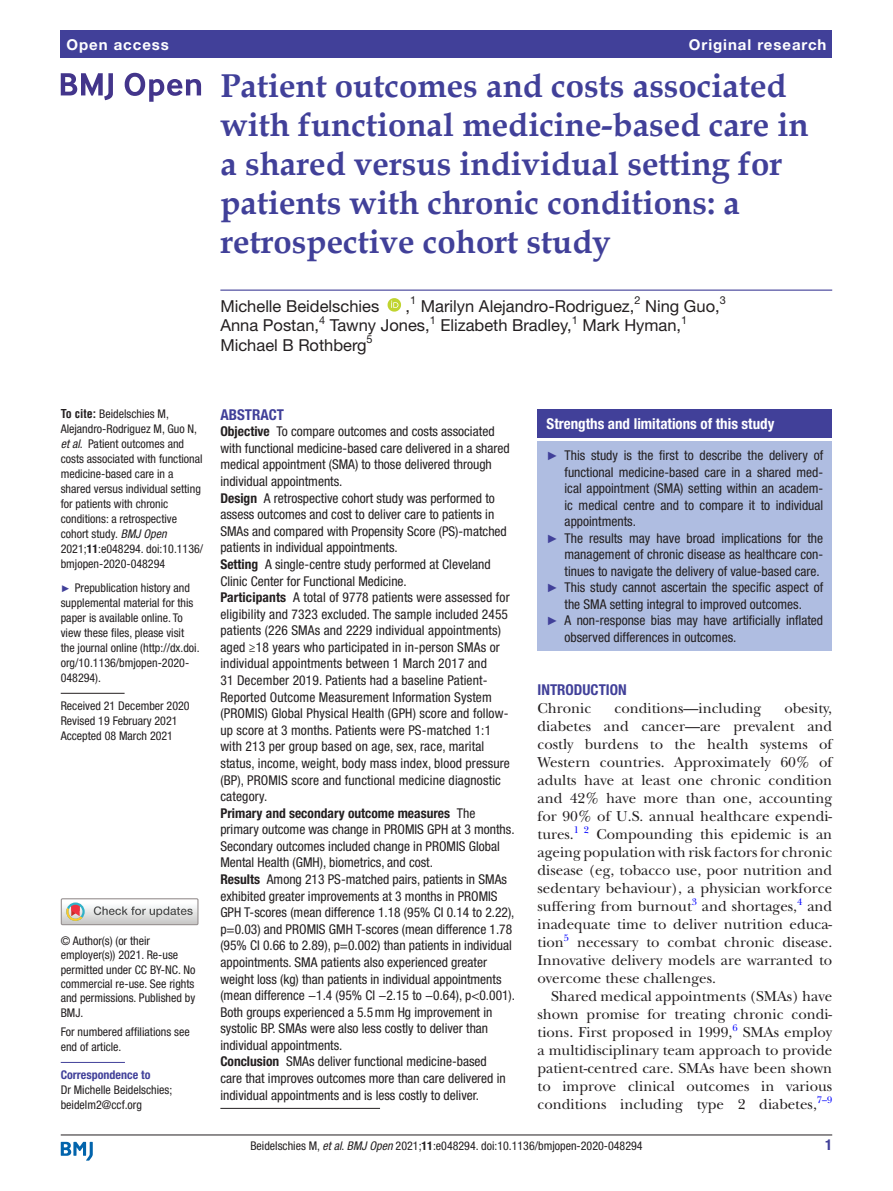
<style>
.page{position:relative;width:893px;height:1191px;background:#fff}
.page>*{position:absolute;margin:0;border:0;box-sizing:border-box;transform-origin:0 0}
.t1{font:700 33px/39px "Book Antiqua";color:#414099}
.t2{font:16.5px "Helvetica Neue LT Std";color:#231f20}
.t3{font:15px/18px "New Baskerville";color:#231f20;text-align:justify}
.t4{font:700 condensed 15px "Helvetica Neue LT Std";color:#fff}
.t5{font:700 15px "Helvetica Neue LT Std";letter-spacing:.065em;color:#fff}
.t6{font:700 condensed 15px "Helvetica Neue LT Std";color:#414099}
.t7{font:condensed 13.5px/16.6px "Helvetica Neue LT Std";color:#231f20}
.t8{font:condensed 12px/15px "Helvetica Neue LT Std";color:#231f20}
.t9{font:700 condensed 12px "Helvetica Neue LT Std";color:#414099}
.t10{font:10.95px "Helvetica Neue LT Std";color:#231f20}
.t11{font:9.9px "New Baskerville";color:#00f}
.s1{font-family:"Helvetica LT Std";font-weight:700}
.s2{font-style:italic}
.s3{font-weight:700}
.s4{font-family:"Arial";font-stretch:normal;font-size:9.75px;color:#414099}
.s5{font-family:"Arial";font-stretch:normal;font-size:12px;color:#414099}
</style>
<div class="page">
<hr style="left:61px;top:1134px;width:771px;height:1px;background:#231f20">
<svg style="left:61px;top:1141px;width:32px;height:19px"></svg>
<div style="left:61px;top:31px;width:771px;height:27px;background:#414099"></div>
<hr style="left:220px;top:289px;width:612px;height:2px;background:#414099">
<svg style="left:388px;top:298px;width:13px;height:14px"></svg>
<hr style="left:61px;top:693px;width:64px;height:1px;background:#231f20">
<hr style="left:61px;top:1062px;width:64px;height:1px;background:#414099">
<svg style="left:61px;top:73px;width:52px;height:27px"></svg>
<svg style="left:125px;top:73px;width:76px;height:29px"></svg>
<div style="left:61px;top:898px;width:138px;height:27px;border:1px solid #969090"></div>
<svg style="left:61px;top:898px;width:137px;height:26px"></svg>
<hr style="left:220px;top:1108px;width:160px;height:1px;background:#231f20">
<div style="left:538px;top:409px;width:294px;height:29px;background:#414099"></div>
<div style="left:538px;top:442px;width:294px;height:209px;background:#afbde1"></div>
<p class="t5" style="left:66px;top:35px;width:104px">Open access</p>
<p class="t5" style="left:689px;top:35px;width:139px">Original research</p>
<h1 class="t1" style="left:220px;top:66px;width:590px">Patient outcomes and costs associated with functional medicine-based care in a shared versus individual setting for patients with chronic conditions: a retrospective cohort study</h1>
<p class="t2" style="left:220px;top:296px;width:160px">Michelle Beidelschies</p>
<p class="t2" style="left:406px;top:296px;width:6px">,</p>
<p class="t10" style="left:410px;top:294px;width:8px">1</p>
<p class="t2" style="left:421px;top:296px;width:215px">Marilyn Alejandro-Rodriguez,</p>
<p class="t10" style="left:634px;top:294px;width:8px">2</p>
<p class="t2" style="left:645px;top:296px;width:76px">Ning Guo,</p>
<p class="t10" style="left:720px;top:294px;width:8px">3</p>
<p class="t2" style="left:220px;top:315px;width:100px">Anna Postan,</p>
<p class="t10" style="left:319px;top:313px;width:8px">4</p>
<p class="t2" style="left:330px;top:315px;width:101px">Tawny Jones,</p>
<p class="t10" style="left:430px;top:313px;width:8px">1</p>
<p class="t2" style="left:440px;top:315px;width:133px">Elizabeth Bradley,</p>
<p class="t10" style="left:572px;top:313px;width:8px">1</p>
<p class="t2" style="left:582px;top:315px;width:100px">Mark Hyman,</p>
<p class="t10" style="left:681px;top:313px;width:8px">1</p>
<p class="t2" style="left:220px;top:335px;width:148px">Michael B Rothberg</p>
<p class="t10" style="left:367px;top:333px;width:8px">5</p>
<p class="t8" style="left:61px;top:406px;width:144px"><span class="s1">To cite:</span> Beidelschies M,<br>Alejandro-Rodriguez M, Guo N, <span class="s2">et al</span>. Patient outcomes and costs associated with functional medicine-based care in a shared versus individual setting for patients with chronic conditions: a retrospective cohort study. <span class="s2">BMJ Open<br></span>2021;<span class="s3">11</span>:e048294. doi:10.1136/ bmjopen-2020-048294</p>
<p class="t8" style="left:61px;top:580px;width:140px"><span class="s4">►</span> Prepublication history and supplemental material for this paper is available online. To view these files, please visit the journal online (http://dx.doi. org/10.1136/bmjopen-2020-<br>048294).</p>
<p class="t8" style="left:61px;top:698px;width:130px">Received 21 December 2020<br>Revised 19 February 2021<br>Accepted 08 March 2021</p>
<p class="t8" style="left:61px;top:933px;width:136px;line-height:14.4px">© Author(s) (or their employer(s)) 2021. Re-use permitted under CC BY-NC. No commercial re-use. See rights and permissions. Published by<br>BMJ.</p>
<p class="t8" style="left:61px;top:1024px;width:130px">For numbered affiliations see end of article.</p>
<p class="t9" style="left:61px;top:1067px;width:91px">Correspondence to</p>
<p class="t8" style="left:61px;top:1082px;width:113px">Dr Michelle Beidelschies; beidelm2@ccf.org</p>
<p class="t6" style="left:220px;top:405px;width:65px">ABSTRACT</p>
<p class="t7" style="left:220px;top:423px;width:296px"><span class="s3">Objective</span> To compare outcomes and costs associated with functional medicine-based care delivered in a shared medical appointment (SMA) to those delivered through individual appointments.<br><span class="s3">Design</span> A retrospective cohort study was performed to assess outcomes and cost to deliver care to patients in SMAs and compared with Propensity Score (PS)-matched patients in individual appointments.<br><span class="s3">Setting</span> A single-centre study performed at Cleveland Clinic Center for Functional Medicine.<br><span class="s3">Participants</span> A total of 9778 patients were assessed for eligibility and 7323 excluded. The sample included 2455 patients (226 SMAs and 2229 individual appointments) aged ≥18 years who participated in in-person SMAs or individual appointments between 1 March 2017 and<br>31 December 2019. Patients had a baseline Patient-Reported Outcome Measurement Information System (PROMIS) Global Physical Health (GPH) score and follow&shy;up score at 3 months. Patients were PS-matched 1:1 with 213 per group based on age, sex, race, marital status, income, weight, body mass index, blood pressure (BP), PROMIS score and functional medicine diagnostic category.<br><span class="s3">Primary and secondary outcome measures</span> The primary outcome was change in PROMIS GPH at 3 months.<br>Secondary outcomes included change in PROMIS Global Mental Health (GMH), biometrics, and cost.<br><span class="s3">Results</span> Among 213 PS-matched pairs, patients in SMAs exhibited greater improvements at 3 months in PROMIS GPH T-scores (mean difference 1.18 (95% CI 0.14 to 2.22), p=0.03) and PROMIS GMH T-scores (mean difference 1.78 (95% CI 0.66 to 2.89), p=0.002) than patients in individual appointments. SMA patients also experienced greater weight loss (kg) than patients in individual appointments (mean difference −1.4 (95% CI −2.15 to −0.64), p&lt;0.001).<br>Both groups experienced a 5.5mm Hg improvement in systolic BP. SMAs were also less costly to deliver than individual appointments.<br><span class="s3">Conclusion</span> SMAs deliver functional medicine-based<br>care that improves outcomes more than care delivered in individual appointments and is less costly to deliver.</p>
<p class="t4" style="left:547px;top:414px;width:229px">Strengths and limitations of this study</p>
<p class="t7" style="left:547px;top:447px;width:278px"><span class="s5">►</span> This study is the first to describe the delivery of</p>
<p class="t7" style="left:565px;top:464px;width:260px">functional medicine-based care in a shared med-</p>
<p class="t7" style="left:565px;top:480px;width:260px">ical appointment (SMA) setting within an academ-</p>
<p class="t7" style="left:565px;top:497px;width:260px">ic medical centre and to compare it to individual</p>
<p class="t7" style="left:565px;top:513px;width:73px">appointments.</p>
<p class="t7" style="left:547px;top:530px;width:278px"><span class="s5">►</span> The results may have broad implications for the</p>
<p class="t7" style="left:565px;top:546px;width:260px">management of chronic disease as healthcare con-</p>
<p class="t7" style="left:565px;top:563px;width:257px">tinues to navigate the delivery of value-based care.</p>
<p class="t7" style="left:547px;top:579px;width:278px"><span class="s5">►</span> This study cannot ascertain the specific aspect of</p>
<p class="t7" style="left:565px;top:596px;width:239px">the SMA setting integral to improved outcomes.</p>
<p class="t7" style="left:547px;top:612px;width:278px"><span class="s5">►</span> A non-response bias may have artificially inflated</p>
<p class="t7" style="left:565px;top:629px;width:173px">observed differences in outcomes.</p>
<p class="t6" style="left:538px;top:681px;width:91px">INTRODUCTION</p>
<p class="t3" style="left:538px;top:699px;width:55px">Chronic</p>
<p class="t3" style="left:614px;top:699px;width:148px">conditions—including</p>
<p class="t3" style="left:538px;top:699px;width:296px;text-indent:247px">obesity, diabetes and cancer—are prevalent and costly burdens to the health systems of Western countries. Approximately 60% of adults have at least one chronic condition and 42% have more than one, accounting for 90% of U.S. annual healthcare expendi&shy;tures.</p>
<p class="t11" style="left:574px;top:823px;width:17px">1 2</p>
<p class="t3" style="left:538px;top:825px;width:296px;text-indent:59px">Compounding this epidemic is an ageing population with risk factors for chronic disease (eg, tobacco use, poor nutrition and sedentary behaviour), a physician workforce suffering from burnout</p>
<p class="t11" style="left:692px;top:895px;width:7px">3</p>
<p class="t3" style="left:702px;top:897px;width:97px">and shortages,</p>
<p class="t11" style="left:797px;top:895px;width:7px">4</p>
<p class="t3" style="left:538px;top:897px;width:296px;text-indent:270px">and inadequate time to deliver nutrition educa&shy;tion</p>
<p class="t11" style="left:564px;top:931px;width:7px">5</p>
<p class="t3" style="left:538px;top:933px;width:296px;text-indent:39px">necessary to combat chronic disease.<br>Innovative delivery models are warranted to overcome these challenges.</p>
<p class="t3" style="left:538px;top:987px;width:296px;text-indent:14px">Shared medical appointments (SMAs) have shown promise for treating chronic condi&shy;tions. First proposed in 1999,<sup>6</sup> SMAs employ a multidisciplinary team approach to provide patient-centred care. SMAs have been shown to improve clinical outcomes in various conditions including type 2 diabetes,</p>
<p class="t11" style="left:817px;top:1093px;width:17px">7–9</p>
<p class="t8" style="left:250px;top:1137px;width:394px">Beidelschies M, <span class="s2">et al</span>. <span class="s2">BMJ Open</span> 2021;<span class="s3">11</span>:e048294. doi:10.1136/bmjopen-2020-048294</p>
<p class="t6" style="left:825px;top:1135px;width:9px">1</p>
</div>
